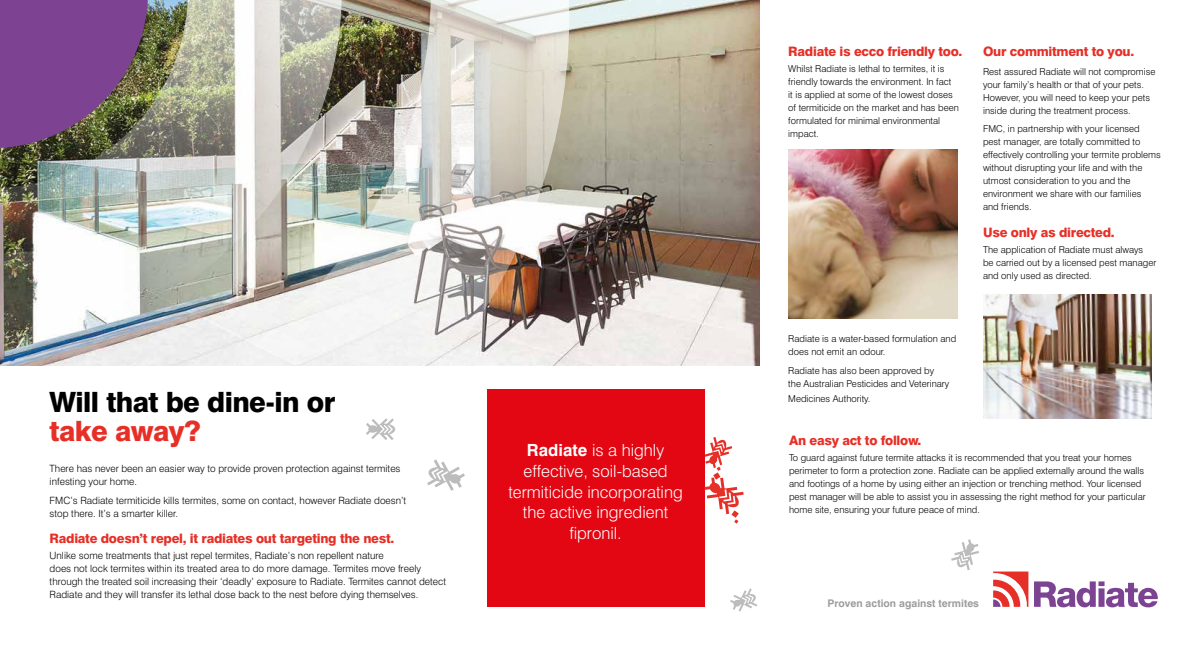
<style>
.page{position:relative;width:1191px;height:667px;background:#fff}
.page>*{position:absolute;margin:0;border:0;box-sizing:border-box;transform-origin:0 0}
.t1{font:800 28px "Swiss 721 BT";letter-spacing:-.02em;color:#000}
.t2{font:800 28px "Swiss 721 BT";letter-spacing:-.02em;color:#e63027}
.t3{font:300 16.7px/20.9px "Swiss 721 BT";color:#fff;text-align:center}
.t4{font:800 13px "Swiss 721 BT";letter-spacing:-.02em;color:#e63027}
.t5{font:700 10.5px "Swiss 721 BT";color:#9d9d9c}
.t6{font:300 10px/13px "Swiss 721 BT";color:#000}
.t7{font:300 9.5px/13px "Swiss 721 BT";color:#000}
.s1{font-weight:700}
</style>
<div class="page">
<img style="left:569px;top:0;width:190px;height:365px">
<svg style="left:0;top:0;width:569px;height:491px"></svg>
<img style="left:0;top:0;width:342px;height:342px">
<div style="left:487px;top:389px;width:217px;height:217px;background:#e30613"></div>
<img style="left:983px;top:294px;width:168px;height:124px">
<img style="left:788px;top:149px;width:169px;height:169px">
<svg style="left:704px;top:436px;width:39px;height:87px"></svg>
<svg style="left:427px;top:459px;width:38px;height:31px"></svg>
<svg style="left:951px;top:539px;width:28px;height:31px"></svg>
<svg style="left:366px;top:418px;width:29px;height:22px"></svg>
<svg style="left:730px;top:588px;width:27px;height:23px"></svg>
<svg style="left:1034px;top:581px;width:123px;height:26px"></svg>
<svg style="left:993px;top:571px;width:35px;height:35px"></svg>
<h1 class="t1" style="left:50px;top:384px;width:287px">Will that be dine-in or</h1>
<h1 class="t2" style="left:50px;top:413px;width:153px">take away?</h1>
<p class="t6" style="left:50px;top:461px;width:352px">There has never been an easier way to provide proven protection against termites infesting your home.</p>
<p class="t6" style="left:50px;top:492px;width:358px;line-height:13.5px">FMC’s Radiate termiticide kills termites, some on contact, however Radiate doesn’t stop there. It’s a smarter killer.</p>
<h3 class="t4" style="left:50px;top:530px;width:346px">Radiate doesn’t repel, it radiates out targeting the nest.</h3>
<p class="t6" style="left:50px;top:548px;width:398px">Unlike some treatments that just repel termites, Radiate’s non repellent nature<br>does not lock termites within its treated area to do more damage. Termites move freely through the treated soil increasing their ‘deadly’ exposure to Radiate. Termites cannot detect Radiate and they will transfer its lethal dose back to the nest before dying themselves.</p>
<h2 class="t3" style="left:508px;top:439px;width:176px"><span class="s1">Radiate</span> is a highly effective, soil-based termiticide incorporating the active ingredient fipronil.</h2>
<h3 class="t4" style="left:788px;top:43px;width:176px">Radiate is ecco friendly too.</h3>
<p class="t7" style="left:788px;top:62px;width:172px">Whilst Radiate is lethal to termites, it is friendly towards the environment. In fact<br>it is applied at some of the lowest doses of termiticide on the market and has been formulated for minimal environmental impact.</p>
<h3 class="t4" style="left:983px;top:43px;width:153px">Our commitment to you.</h3>
<p class="t7" style="left:983px;top:64px;width:174px">Rest assured Radiate will not compromise your family’s health or that of your pets.<br>However, you will need to keep your pets inside during the treatment process.</p>
<p class="t7" style="left:983px;top:122px;width:179px">FMC, in partnership with your licensed<br>pest manager, are totally committed to effectively controlling your termite problems without disrupting your life and with the utmost consideration to you and the environment we share with our families<br>and friends.</p>
<h3 class="t4" style="left:983px;top:224px;width:133px">Use only as directed.</h3>
<p class="t7" style="left:983px;top:242px;width:175px">The application of Radiate must always<br>be carried out by a licensed pest manager and only used as directed.</p>
<p class="t7" style="left:788px;top:332px;width:169px">Radiate is a water-based formulation and does not emit an odour.</p>
<p class="t7" style="left:788px;top:364px;width:162px">Radiate has also been approved by the Australian Pesticides and Veterinary</p>
<p class="t7" style="left:788px;top:392px;width:84px">Medicines Authority.</p>
<h3 class="t4" style="left:789px;top:432px;width:134px">An easy act to follow.</h3>
<p class="t7" style="left:789px;top:451px;width:358px">To guard against future termite attacks it is recommended that you treat your homes perimeter to form a protection zone. Radiate can be applied externally around the walls and footings of a home by using either an injection or trenching method. Your licensed pest manager will be able to assist you in assessing the right method for your particular home site, ensuring your future peace of mind.</p>
<p class="t5" style="left:827px;top:596px;width:153px">Proven action against termites</p>
</div>
